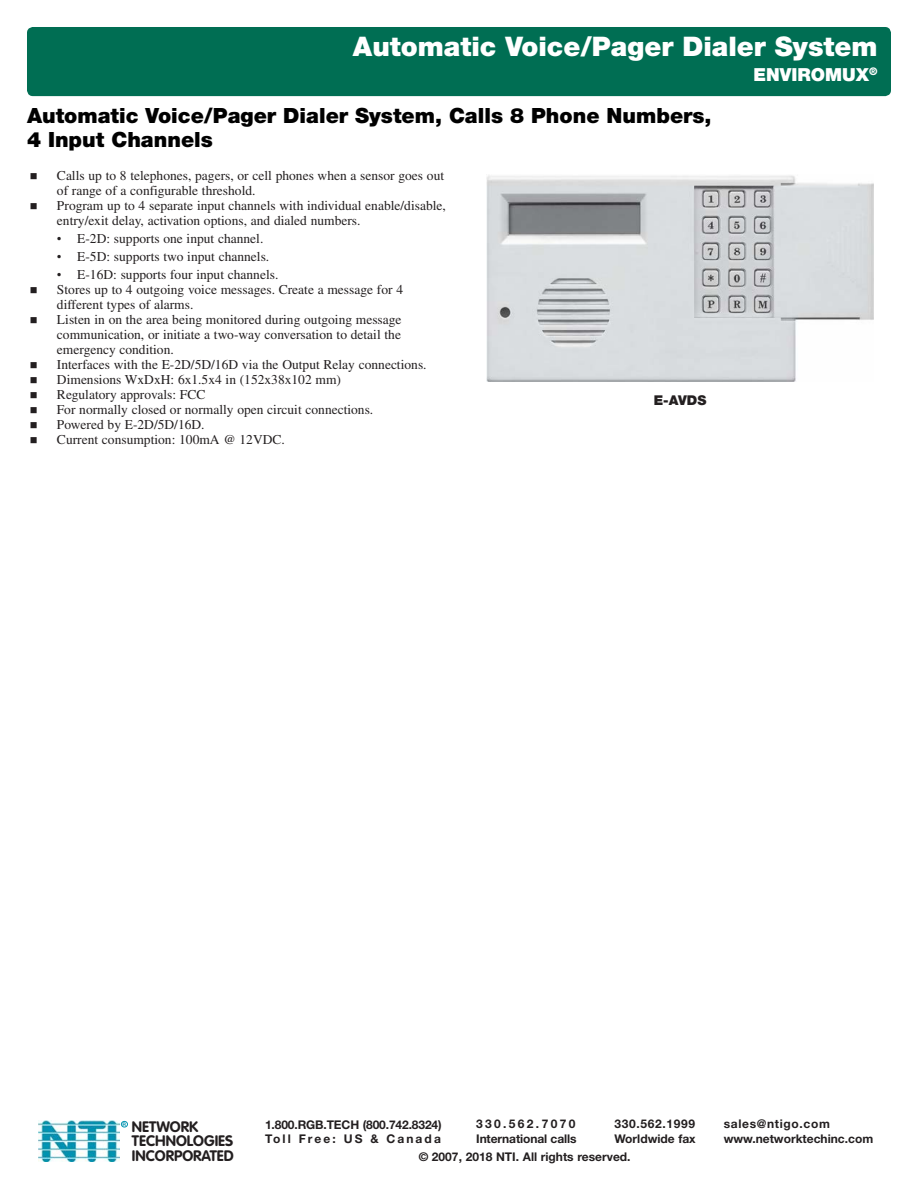
<style>
.page{position:relative;width:918px;height:1188px;background:#fff}
.page>*{position:absolute;margin:0;border:0;box-sizing:border-box;transform-origin:0 0}
.t1{font:900 27px "Helvetica Neue LT Std";color:#fff}
.t2{font:900 21px/24px "Helvetica Neue LT Std";color:#000}
.Title-sub{font:900 18px "Helvetica Neue LT Std";color:#fff}
.t3{font:700 15px/14.7px "VAG Rounded Std";color:#231f20}
._1st_Level_Bullet{font:13.5px/15px "Times LT Std";color:#231f20}
._2nd_Level_Bullet{font:13.5px "Times LT Std";color:#231f20}
.Product_Sub_Header{font:900 13.5px "Helvetica Neue LT Std";color:#231f20}
.t4{font:700 12px "Helvetica Neue LT Std";color:#231f20}
.t5{font:700 12px "Helvetica Neue LT Std";letter-spacing:.055em;color:#231f20}
.t6{font:700 12px "Helvetica Neue LT Std";letter-spacing:.175em;color:#231f20}
.t7{font:700 12px "Helvetica Neue LT Std";letter-spacing:.195em;color:#231f20}
.t8{font:700 4.95px "Helvetica Neue LT Std";color:#0093b0}
.s1{font-family:"Times New Roman"}
</style>
<div class="page">
<div style="left:121px;top:1121px;width:7px;height:6px;border:1px solid #0093b0;border-radius:50%"></div>
<img style="left:39px;top:1120px;width:80px;height:41px">
<img style="left:487px;top:175px;width:386px;height:206px">
<div style="left:27px;top:27px;width:864px;height:69px;background:#006e53;border-radius:6px"></div>
<p class="t1" style="left:353px;top:31px;width:526px">Automatic Voice/Pager Dialer System</p>
<p class="t2" style="left:27px;top:103px;width:686px">Automatic Voice/Pager Dialer System, Calls 8 Phone Numbers,<br>4 Input Channels</p>
<p class="_1st_Level_Bullet" style="left:57px;top:168px;width:389px">Calls up to 8 telephones, pagers, or cell phones when a sensor goes out of range of a configurable threshold.</p>
<p class="_1st_Level_Bullet" style="left:57px;top:198px;width:390px">Program up to 4 separate input channels with individual enable/disable, entry/exit delay, activation options, and dialed numbers.</p>
<p class="_2nd_Level_Bullet" style="left:57px;top:231px;width:208px"><span class="s1">•</span> E-2D: supports one input channel.</p>
<p class="_2nd_Level_Bullet" style="left:57px;top:249px;width:214px"><span class="s1">•</span> E-5D: supports two input channels.</p>
<p class="_2nd_Level_Bullet" style="left:57px;top:267px;width:223px"><span class="s1">•</span> E-16D: supports four input channels.</p>
<p class="_1st_Level_Bullet" style="left:57px;top:282px;width:348px">Stores up to 4 outgoing voice messages. Create a message for 4 different types of alarms.</p>
<p class="_1st_Level_Bullet" style="left:57px;top:312px;width:346px;text-align:justify">Listen in on the area being monitored during outgoing message communication, or initiate a two-way conversation to detail the emergency condition.</p>
<p class="_1st_Level_Bullet" style="left:57px;top:357px;width:371px">Interfaces with the E-2D/5D/16D via the Output Relay connections.</p>
<p class="_1st_Level_Bullet" style="left:57px;top:372px;width:286px">Dimensions WxDxH: 6x1.5x4 in (152x38x102 mm)</p>
<p class="_1st_Level_Bullet" style="left:57px;top:387px;width:150px">Regulatory approvals: FCC</p>
<p class="_1st_Level_Bullet" style="left:57px;top:402px;width:318px">For normally closed or normally open circuit connections.</p>
<p class="_1st_Level_Bullet" style="left:57px;top:417px;width:149px">Powered by E-2D/5D/16D.</p>
<p class="_1st_Level_Bullet" style="left:57px;top:432px;width:229px">Current consumption: 100mA @ 12VDC.</p>
<p class="Product_Sub_Header" style="left:654px;top:392px;width:54px">E-AVDS</p>
<p class="Title-sub" style="left:753px;top:64px;width:126px">ENVIROMUX<sup>®</sup></p>
<p class="t8" style="left:123px;top:1121px;width:5px">R</p>
<p class="t3" style="left:132px;top:1120px;width:103px">NETWORK<br>TECHNOLOGIES<br>INCORPORATED</p>
<p class="t7" style="left:476px;top:1117px;width:101px">330.562.7070</p>
<p class="t5" style="left:614px;top:1117px;width:82px">330.562.1999</p>
<p class="t4" style="left:614px;top:1131px;width:83px">Worldwide fax</p>
<p class="t4" style="left:265px;top:1117px;width:178px">1.800.RGB.TECH (800.742.8324)</p>
<p class="t6" style="left:265px;top:1131px;width:177px">Toll Free: US &amp; Canada</p>
<p class="t4" style="left:476px;top:1131px;width:102px">International calls</p>
<p class="t4" style="left:419px;top:1149px;width:213px">© 2007, 2018 NTI. All rights reserved.</p>
<p class="t5" style="left:724px;top:1117px;width:108px">sales@ntigo.com</p>
<p class="t4" style="left:724px;top:1131px;width:151px">www.networktechinc.com</p>
</div>
